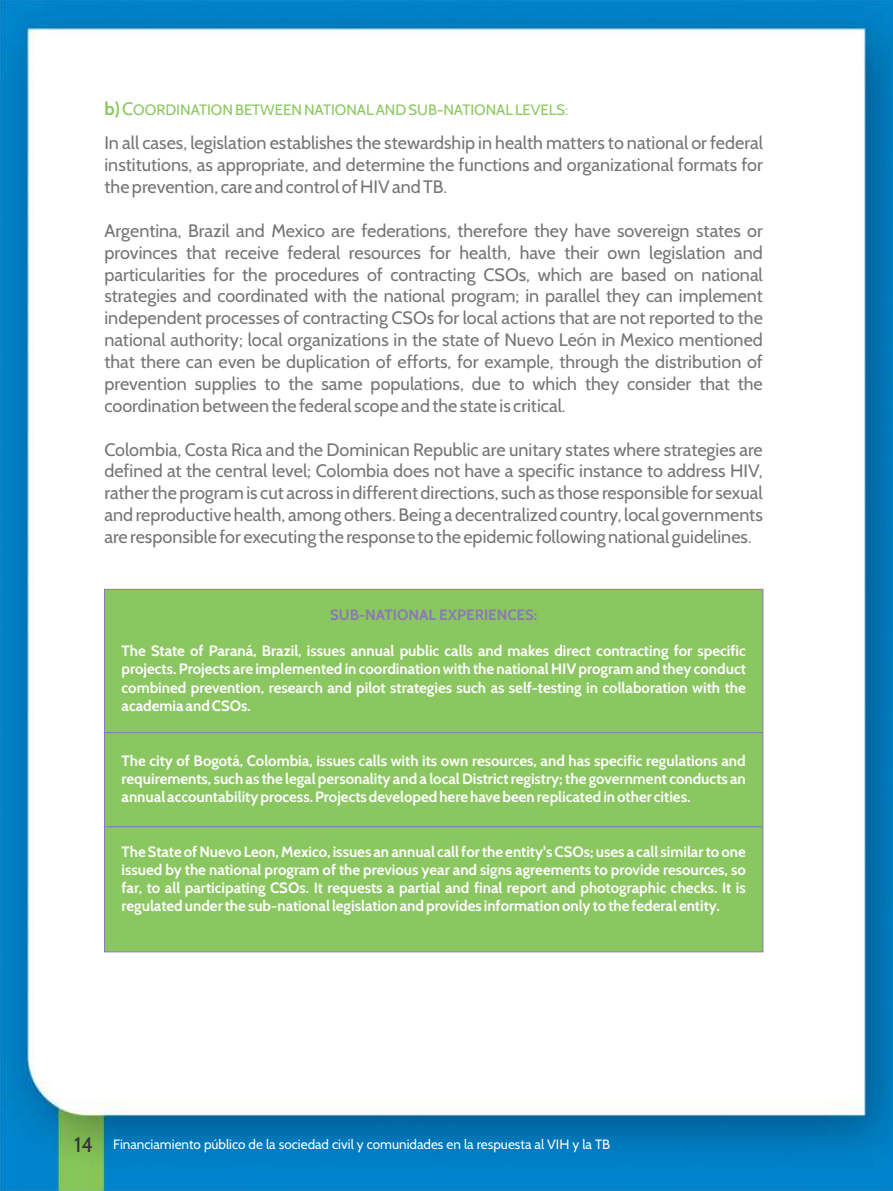
<style>
.page{position:relative;width:893px;height:1191px;background:#fff}
.page>*{position:absolute;margin:0;border:0;box-sizing:border-box;transform-origin:0 0}
.t1{font:18px/21.9px "Cabin";color:#737576;text-align:justify}
.t2{font:700 15px/18.1px "Cabin";color:#fefefe;text-align:justify}
.t3{font:15px "Cabin";color:#8bc760}
.t4{font:700 15px "Cabin";color:#8d78b5}
.t5{font:13.5px "Cabin";color:#fefefe}
.s1{font-weight:700;font-size:18px}
.s2{font-size:18px}
.s3{font-size:21px;color:#373435}
</style>
<div class="page">
<img style="left:0;top:0;width:893px;height:1191px">
<div style="left:104px;top:589px;width:659px;height:363px;background:#8bc760"></div>
<hr style="left:105px;top:732px;width:658px;height:1px;background:#8d78b5">
<hr style="left:105px;top:826px;width:658px;height:1px;background:#8d78b5">
<p class="t3" style="left:105px;top:100px;width:465px"><span class="s1">b)</span><span class="s2">C</span>OORDINATION BETWEEN NATIONAL AND SUB-NATIONAL LEVELS:</p>
<p class="t1" style="left:105px;top:132px;width:660px">In all cases, legislation establishes the stewardship in health matters to national or federal institutions, as appropriate, and determine the functions and organizational formats for the prevention, care and control of HIV and TB.</p>
<p class="t1" style="left:104px;top:219px;width:660px">Argentina, Brazil and Mexico are federations, therefore they have sovereign states or provinces that receive federal resources for health, have their own legislation and particularities for the procedures of contracting CSOs, which are based on national strategies and coordinated with the national program; in parallel they can implement independent processes of contracting CSOs for local actions that are not reported to the national authority; local organizations in the state of Nuevo León in Mexico mentioned that there can even be duplication of efforts, for example, through the distribution of prevention supplies to the same populations, due to which they consider that the coordination between the federal scope and the state is critical.</p>
<p class="t1" style="left:104px;top:438px;width:660px">Colombia, Costa Rica and the Dominican Republic are unitary states where strategies are defined at the central level; Colombia does not have a specific instance to address HIV, rather the program is cut across in different directions, such as those responsible for sexual and reproductive health, among others. Being a decentralized country, local governments are responsible for executing the response to the epidemic following national guidelines.</p>
<p class="t4" style="left:330px;top:605px;width:209px">SUB-NATIONAL EXPERIENCES:</p>
<p class="t2" style="left:122px;top:642px;width:626px">The State of Paraná, Brazil, issues annual public calls and makes direct contracting for specific projects. Projects are implemented in coordination with the national HIV program and they conduct combined prevention, research and pilot strategies such as self-testing in collaboration with the academia and CSOs.</p>
<p class="t2" style="left:122px;top:751px;width:626px">The city of Bogotá, Colombia, issues calls with its own resources, and has specific regulations and requirements, such as the legal personality and a local District registry; the government conducts an annual accountability process. Projects developed here have been replicated in other cities.</p>
<p class="t2" style="left:122px;top:842px;width:626px">The State of Nuevo Leon, Mexico, issues an annual call for the entity's CSOs; uses a call similar to one issued by the national program of the previous year and signs agreements to provide resources, so far, to all participating CSOs. It requests a partial and final report and photographic checks. It is regulated under the sub-national legislation and provides information only to the federal entity.</p>
<p class="t5" style="left:74px;top:1136px;width:538px"><span class="s3">14</span> Financiamiento público de la sociedad civil y comunidades en la respuesta al VIH y la TB</p>
</div>
